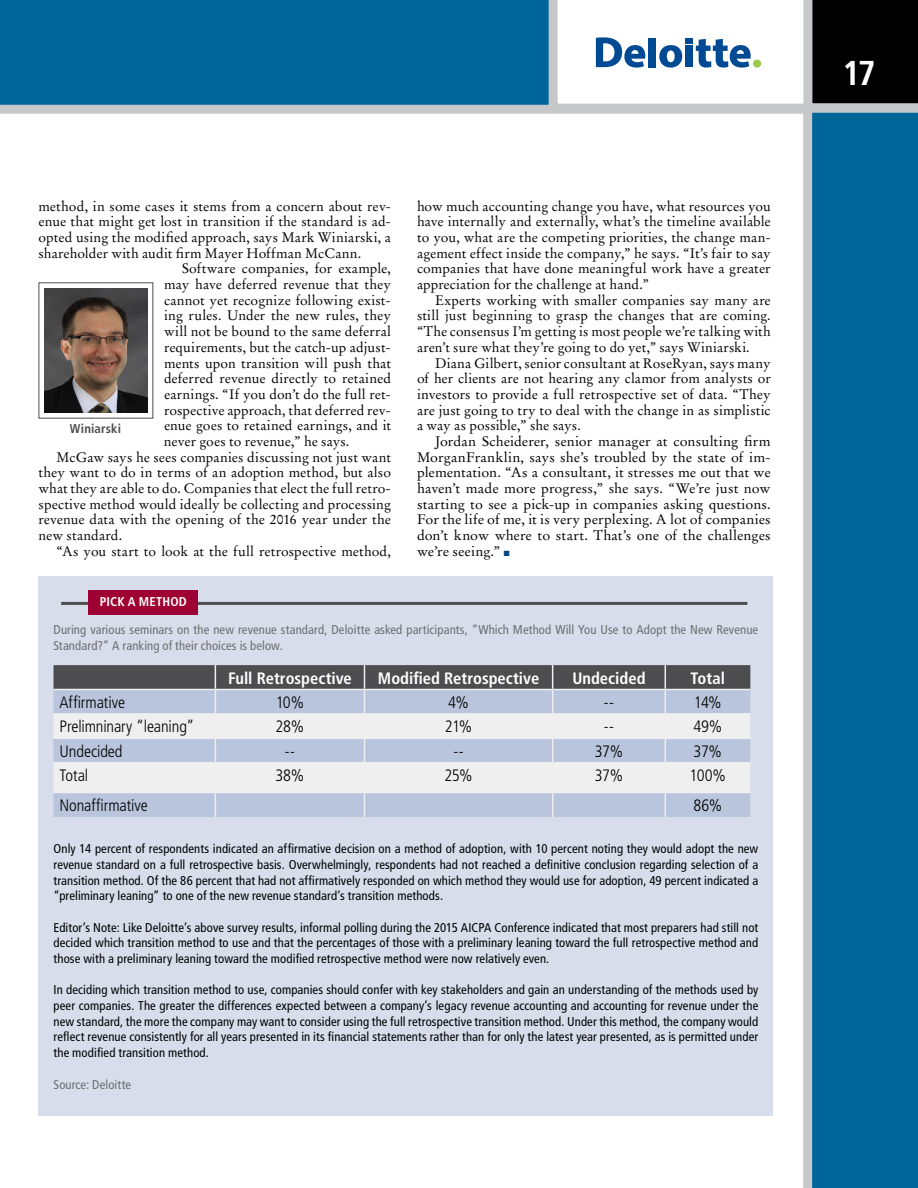
<style>
.page{position:relative;width:918px;height:1188px;background:#069}
.page>*{position:absolute;margin:0;border:0;box-sizing:border-box;transform-origin:0 0}
.t1{font:700 condensed 34.5px "Frutiger LT Std";color:#fff}
.t2{font:300 condensed 16.5px "Frutiger LT Std";letter-spacing:-.01em;color:#000}
.t3{font:700 condensed 16.5px "Frutiger LT Std";color:#fff}
.t4{font:13.8px/15.8px "Stempel Garamond LT Std";letter-spacing:.01em;color:#000;text-align:justify}
.t5{font:condensed 12.75px/15.6px "Frutiger LT Std";letter-spacing:.005em;color:#000;text-align:justify}
.t6{font:condensed 12.75px/15.6px "Frutiger LT Std";letter-spacing:.005em;color:#6d6e71}
.t7{font:700 condensed 12.75px "Frutiger LT Std";letter-spacing:.015em;color:#fff}
.t8{font:700 condensed 12.75px "Frutiger LT Std";letter-spacing:.01em;color:#4d4d4f}
.s1{color:#00467f}
</style>
<div class="page">
<div style="left:0;top:105px;width:812px;height:1083px;background:#fff"></div>
<svg style="left:549px;top:0;width:369px;height:113px;background:#a5aaae"></svg>
<div style="left:39px;top:577px;width:734px;height:539px;background:#d7ddeb"></div>
<svg style="left:54px;top:665px;width:696px;height:152px;background:#bbc1cc"></svg>
<hr style="left:54px;top:689px;width:161px;height:1px;background:#efeff0">
<hr style="left:215px;top:689px;width:149px;height:1px;background:#efeff0">
<hr style="left:364px;top:689px;width:189px;height:1px;background:#efeff0">
<hr style="left:553px;top:689px;width:112px;height:1px;background:#efeff0">
<hr style="left:665px;top:689px;width:85px;height:1px;background:#efeff0">
<hr style="left:54px;top:713px;width:161px;height:2px;background:#efeff0">
<hr style="left:215px;top:713px;width:149px;height:2px;background:#efeff0">
<hr style="left:364px;top:713px;width:189px;height:2px;background:#efeff0">
<hr style="left:553px;top:713px;width:112px;height:2px;background:#efeff0">
<hr style="left:665px;top:713px;width:85px;height:2px;background:#efeff0">
<hr style="left:54px;top:738px;width:161px;height:1px;background:#efeff0">
<hr style="left:215px;top:738px;width:149px;height:1px;background:#efeff0">
<hr style="left:364px;top:738px;width:189px;height:1px;background:#efeff0">
<hr style="left:553px;top:738px;width:112px;height:1px;background:#efeff0">
<hr style="left:665px;top:738px;width:85px;height:1px;background:#efeff0">
<hr style="left:54px;top:762px;width:161px;height:1px;background:#efeff0">
<hr style="left:215px;top:762px;width:149px;height:1px;background:#efeff0">
<hr style="left:364px;top:762px;width:189px;height:1px;background:#efeff0">
<hr style="left:553px;top:762px;width:112px;height:1px;background:#efeff0">
<hr style="left:665px;top:762px;width:85px;height:1px;background:#efeff0">
<hr style="left:61px;top:602px;width:686px;height:3px;background:#4d4d4f">
<div style="left:89px;top:591px;width:109px;height:24px;background:#9e0033"></div>
<img style="left:44px;top:289px;width:104px;height:124px">
<p class="t4" style="left:39px;top:198px;width:354px">method, in some cases it stems from a concern about rev-</p>
<p class="t4" style="left:39px;top:214px;width:354px">enue that might get lost in transition if the standard is ad-</p>
<p class="t4" style="left:39px;top:230px;width:354px">opted using the modified approach, says Mark Winiarski, a</p>
<p class="t4" style="left:39px;top:245px;width:324px">shareholder with audit firm Mayer Hoffman McCann.</p>
<p class="t4" style="left:182px;top:261px;width:210px">Software companies, for example,</p>
<p class="t4" style="left:164px;top:277px;width:229px">may have deferred revenue that they</p>
<p class="t4" style="left:164px;top:292px;width:229px">cannot yet recognize following exist-</p>
<p class="t4" style="left:164px;top:308px;width:229px">ing rules. Under the new rules, they</p>
<p class="t4" style="left:164px;top:324px;width:228px">will not be bound to the same deferral</p>
<p class="t4" style="left:164px;top:339px;width:229px">requirements, but the catch-up adjust-</p>
<p class="t4" style="left:164px;top:355px;width:228px">ments upon transition will push that</p>
<p class="t4" style="left:164px;top:371px;width:229px">deferred revenue directly to retained</p>
<p class="t4" style="left:164px;top:386px;width:229px">earnings. “If you don’t do the full ret-</p>
<p class="t4" style="left:164px;top:402px;width:229px">rospective approach, that deferred rev-</p>
<p class="t4" style="left:164px;top:418px;width:229px">enue goes to retained earnings, and it</p>
<p class="t4" style="left:164px;top:433px;width:187px">never goes to revenue,” he says.</p>
<p class="t4" style="left:57px;top:449px;width:336px">McGaw says he sees companies discussing not just want</p>
<p class="t4" style="left:39px;top:465px;width:354px">they want to do in terms of an adoption method, but also</p>
<p class="t4" style="left:39px;top:480px;width:354px">what they are able to do. Companies that elect the full retro-</p>
<p class="t4" style="left:39px;top:496px;width:354px">spective method would ideally be collecting and processing</p>
<p class="t4" style="left:39px;top:512px;width:354px">revenue data with the opening of the 2016 year under the</p>
<p class="t4" style="left:39px;top:527px;width:85px">new standard.</p>
<p class="t4" style="left:57px;top:543px;width:336px">“As you start to look at the full retrospective method,</p>
<p class="t8" style="left:70px;top:421px;width:53px">Winiarski</p>
<p class="t7" style="left:100px;top:594px;width:89px">PICK A METHOD</p>
<p class="t4" style="left:417px;top:198px;width:355px">how much accounting change you have, what resources you have internally and externally, what’s the timeline available to you, what are the competing priorities, the change man&shy;agement effect inside the company,” he says. “It’s fair to say companies that have done meaningful work have a greater appreciation for the challenge at hand.”</p>
<p class="t4" style="left:417px;top:292px;width:355px;text-indent:18px">Experts working with smaller companies say many are still just beginning to grasp the changes that are coming. “The consensus I’m getting is most people we’re talking with aren’t sure what they’re going to do yet,” says Winiarski.</p>
<p class="t4" style="left:417px;top:355px;width:355px;text-indent:18px">Diana Gilbert, senior consultant at RoseRyan, says many of her clients are not hearing any clamor from analysts or investors to provide a full retrospective set of data. “They are just going to try to deal with the change in as simplistic a way as possible,” she says.</p>
<p class="t4" style="left:417px;top:433px;width:355px;text-indent:18px">Jordan Scheiderer, senior manager at consulting firm MorganFranklin, says she’s troubled by the state of im&shy;plementation. “As a consultant, it stresses me out that we haven’t made more progress,” she says. “We’re just now starting to see a pick-up in companies asking questions.<br>For the life of me, it is very perplexing. A lot of companies don’t know where to start. That’s one of the challenges we’re seeing.” <span class="s1">■</span></p>
<p class="t6" style="left:54px;top:622px;width:706px">During various seminars on the new revenue standard, Deloitte asked participants, “Which Method Will You Use to Adopt the New Revenue<br>Standard?” A ranking of their choices is below.</p>
<p class="t3" style="left:228px;top:668px;width:125px">Full Retrospective</p>
<p class="t3" style="left:378px;top:668px;width:163px">Modified Retrospective</p>
<p class="t3" style="left:572px;top:668px;width:75px">Undecided</p>
<p class="t3" style="left:691px;top:668px;width:36px">Total</p>
<p class="t2" style="left:60px;top:693px;width:67px">Affirmative</p>
<p class="t2" style="left:276px;top:693px;width:30px">10%</p>
<p class="t2" style="left:448px;top:693px;width:22px">4%</p>
<p class="t2" style="left:604px;top:693px;width:11px">--</p>
<p class="t2" style="left:694px;top:693px;width:29px">14%</p>
<p class="t2" style="left:60px;top:717px;width:136px">Prelimninary “leaning”</p>
<p class="t2" style="left:276px;top:717px;width:30px">28%</p>
<p class="t2" style="left:445px;top:717px;width:29px">21%</p>
<p class="t2" style="left:604px;top:717px;width:11px">--</p>
<p class="t2" style="left:693px;top:717px;width:30px">49%</p>
<p class="t2" style="left:60px;top:742px;width:65px">Undecided</p>
<p class="t2" style="left:285px;top:742px;width:11px">--</p>
<p class="t2" style="left:454px;top:742px;width:11px">--</p>
<p class="t2" style="left:595px;top:742px;width:30px">37%</p>
<p class="t2" style="left:694px;top:742px;width:30px">37%</p>
<p class="t2" style="left:60px;top:766px;width:30px">Total</p>
<p class="t2" style="left:275px;top:766px;width:30px">38%</p>
<p class="t2" style="left:444px;top:766px;width:30px">25%</p>
<p class="t2" style="left:595px;top:766px;width:30px">37%</p>
<p class="t2" style="left:690px;top:766px;width:38px">100%</p>
<p class="t2" style="left:60px;top:796px;width:90px">Nonaffirmative</p>
<p class="t2" style="left:693px;top:796px;width:30px">86%</p>
<p class="t5" style="left:54px;top:841px;width:706px">Only 14 percent of respondents indicated an affirmative decision on a method of adoption, with 10 percent noting they would adopt the new revenue standard on a full retrospective basis. Overwhelmingly, respondents had not reached a definitive conclusion regarding selection of a transition method. Of the 86 percent that had not affirmatively responded on which method they would use for adoption, 49 percent indicated a “preliminary leaning” to one of the new revenue standard’s transition methods.</p>
<p class="t5" style="left:54px;top:920px;width:706px">Editor’s Note: Like Deloitte’s above survey results, informal polling during the 2015 AICPA Conference indicated that most preparers had still not decided which transition method to use and that the percentages of those with a preliminary leaning toward the full retrospective method and those with a preliminary leaning toward the modified retrospective method were now relatively even.</p>
<p class="t5" style="left:54px;top:982px;width:706px">In deciding which transition method to use, companies should confer with key stakeholders and gain an understanding of the methods used by peer companies. The greater the differences expected between a company’s legacy revenue accounting and accounting for revenue under the new standard, the more the company may want to consider using the full retrospective transition method. Under this method, the company would reflect revenue consistently for all years presented in its financial statements rather than for only the latest year presented, as is permitted under the modified transition method.</p>
<p class="t6" style="left:54px;top:1076px;width:79px">Source: Deloitte</p>
<h1 class="t1" style="left:842px;top:52px;width:35px">17</h1>
</div>
